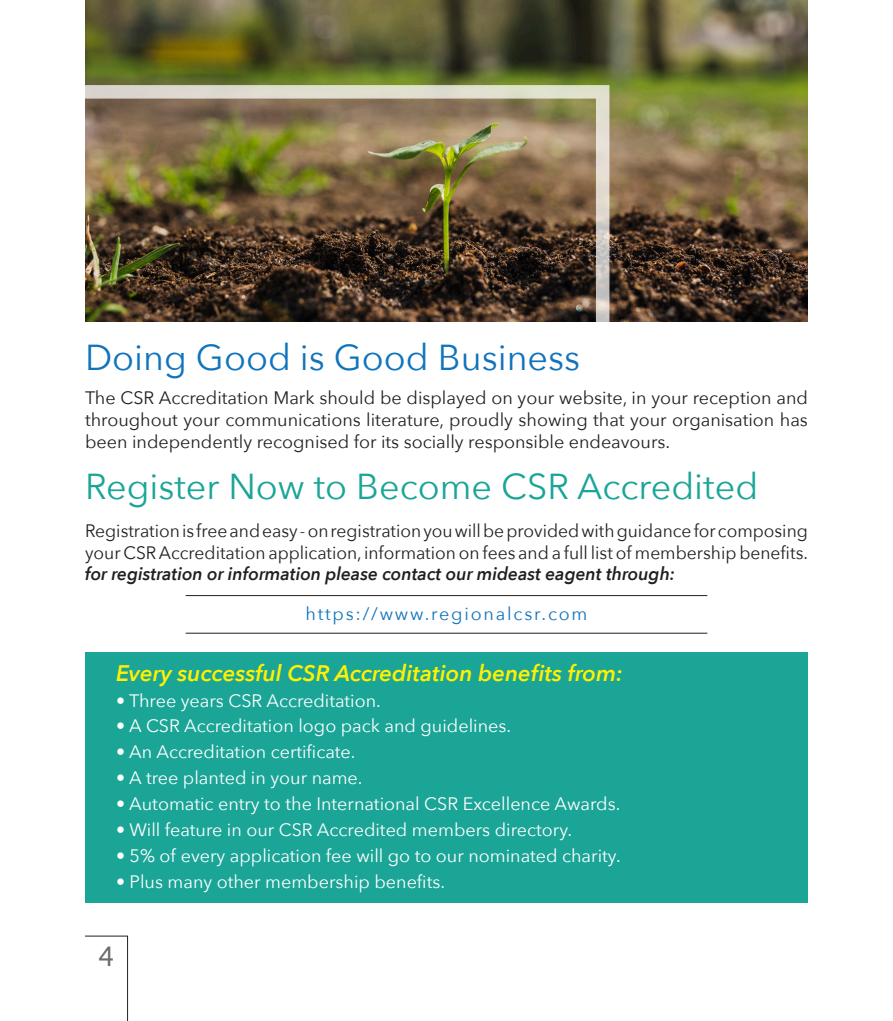
<style>
.page{position:relative;width:893px;height:1021px;background:#fff}
.page>*{position:absolute;margin:0;border:0;box-sizing:border-box;transform-origin:0 0}
.t1{font:36px "Avenir Next";color:#1aa597}
.t2{font:36px "Avenir Next";color:#1074bc}
.t3{font:27px "Lucida Grande";color:#6c6d70}
.t4{font:italic 600 22.5px "Avenir Next";color:#fff101}
.t5{font:18px/21.6px "Avenir Next";color:#231f20;text-align:justify}
.t6{font:18px "Avenir Next";color:#fff}
.t7{font:18px "Avenir Next";letter-spacing:.1em;color:#1074bc}
.s1{font-weight:600;font-style:italic}
</style>
<div class="page">
<svg style="left:85px;top:935px;width:43px;height:85px"></svg>
<div style="left:85px;top:651px;width:723px;height:251px;background:#1aa597"></div>
<img style="left:85px;top:0;width:723px;height:322px">
<div style="left:47px;top:85px;width:562px;height:259px;border:14px solid #fff"></div>
<hr style="left:186px;top:595px;width:521px;height:1px;background:#231f20">
<hr style="left:186px;top:633px;width:521px;height:1px;background:#231f20">
<p class="t2" style="left:85px;top:327px;width:497px">Doing Good is Good Business</p>
<p class="t5" style="left:85px;top:386px;width:724px">The CSR Accreditation Mark should be displayed on your website, in your reception and throughout your communications literature, proudly showing that your organisation has been independently recognised for its socially responsible endeavours.</p>
<p class="t1" style="left:85px;top:455px;width:675px">Register Now to Become CSR Accredited</p>
<p class="t5" style="left:85px;top:519px;width:724px">Registration is free and easy - on registration you will be provided with guidance for composing your CSR Accreditation application, information on fees and a full list of membership benefits. <span class="s1">for registration or information please contact our mideast eagent through:</span></p>
<p class="t7" style="left:305px;top:598px;width:284px">https://www.regionalcsr.com</p>
<p class="t4" style="left:116px;top:653px;width:508px">Every successful CSR Accreditation benefits from:</p>
<p class="t6" style="left:116px;top:685px;width:266px">• Three years CSR Accreditation.</p>
<p class="t6" style="left:116px;top:711px;width:397px">• A CSR Accreditation logo pack and guidelines.</p>
<p class="t6" style="left:116px;top:736px;width:241px">• An Accreditation certificate.</p>
<p class="t6" style="left:116px;top:762px;width:248px">• A tree planted in your name.</p>
<p class="t6" style="left:116px;top:788px;width:506px">• Automatic entry to the International CSR Excellence Awards.</p>
<p class="t6" style="left:116px;top:814px;width:458px">• Will feature in our CSR Accredited members directory.</p>
<p class="t6" style="left:116px;top:840px;width:506px">• 5% of every application fee will go to our nominated charity.</p>
<p class="t6" style="left:116px;top:866px;width:331px">• Plus many other membership benefits.</p>
<h2 class="t3" style="left:98px;top:941px;width:19px">4</h2>
</div>
